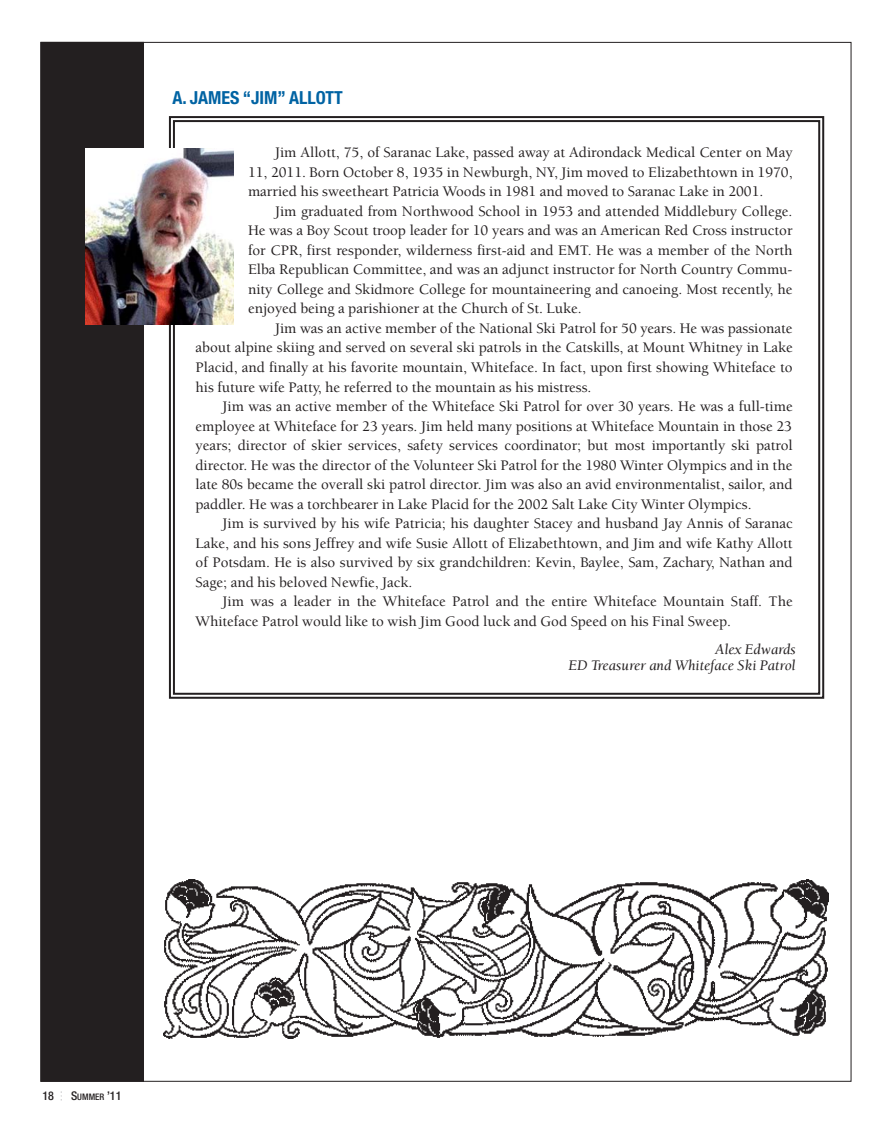
<style>
.page{position:relative;width:890px;height:1138px;background:#fff}
.page>*{position:absolute;margin:0;border:0;box-sizing:border-box;transform-origin:0 0}
.t1{font:700 condensed 18px "Helvetica Neue";color:#0063a3}
.t2{font:500 15px/19.5px "Berkeley";color:#231f20;text-align:justify}
.t3{font:italic 15px/16.5px "Berkeley";color:#231f20;text-align:right}
.t4{font:500 condensed 12px "Helvetica Neue";color:#231f20}
.t5{font:500 condensed 9px "Helvetica Neue";color:#231f20}
.s1{font-size:12px}
</style>
<div class="page">
<svg style="left:168px;top:116px;width:656px;height:583px"></svg>
<div style="left:41px;top:43px;width:102px;height:1038px;background:#231f20"></div>
<div style="left:40px;top:42px;width:104px;height:1040px;border:1px solid #231f20"></div>
<img style="left:85px;top:149px;width:148px;height:175px">
<img style="left:163px;top:880px;width:665px;height:158px">
<p class="t1" style="left:172px;top:86px;width:172px">A. JAMES “JIM” ALLOTT</p>
<p class="t2" style="left:248px;top:143px;width:545px;text-indent:27px">Jim Allott, 75, of Saranac Lake, passed away at Adirondack Medical Center on May 11, 2011. Born October 8, 1935 in Newburgh, NY, Jim moved to Elizabethtown in 1970, married his sweetheart Patricia Woods in 1981 and moved to Saranac Lake in 2001.</p>
<p class="t2" style="left:248px;top:202px;width:545px;text-indent:27px">Jim graduated from Northwood School in 1953 and attended Middlebury College.<br>He was a Boy Scout troop leader for 10 years and was an American Red Cross instructor for CPR, first responder, wilderness first-aid and EMT. He was a member of the North Elba Republican Committee, and was an adjunct instructor for North Country Commu&shy;nity College and Skidmore College for mountaineering and canoeing. Most recently, he enjoyed being a parishioner at the Church of St. Luke.</p>
<p class="t2" style="left:195px;top:319px;width:598px;text-indent:79px">Jim was an active member of the National Ski Patrol for 50 years. He was passionate about alpine skiing and served on several ski patrols in the Catskills, at Mount Whitney in Lake Placid, and finally at his favorite mountain, Whiteface. In fact, upon first showing Whiteface to his future wife Patty, he referred to the mountain as his mistress.</p>
<p class="t2" style="left:195px;top:397px;width:598px;text-indent:27px">Jim was an active member of the Whiteface Ski Patrol for over 30 years. He was a full-time employee at Whiteface for 23 years. Jim held many positions at Whiteface Mountain in those 23 years; director of skier services, safety services coordinator; but most importantly ski patrol director. He was the director of the Volunteer Ski Patrol for the 1980 Winter Olympics and in the late 80s became the overall ski patrol director. Jim was also an avid environmentalist, sailor, and paddler. He was a torchbearer in Lake Placid for the 2002 Salt Lake City Winter Olympics.</p>
<p class="t2" style="left:195px;top:514px;width:598px;text-indent:27px">Jim is survived by his wife Patricia; his daughter Stacey and husband Jay Annis of Saranac Lake, and his sons Jeffrey and wife Susie Allott of Elizabethtown, and Jim and wife Kathy Allott of Potsdam. He is also survived by six grandchildren: Kevin, Baylee, Sam, Zachary, Nathan and Sage; and his beloved Newfie, Jack.</p>
<p class="t2" style="left:195px;top:592px;width:598px;text-indent:27px">Jim was a leader in the Whiteface Patrol and the entire Whiteface Mountain Staff. The<br>Whiteface Patrol would like to wish Jim Good luck and God Speed on his Final Sweep.</p>
<p class="t3" style="left:568px;top:641px;width:229px">Alex Edwards<br>ED Treasurer and Whiteface Ski Patrol</p>
<p class="t4" style="left:42px;top:1089px;width:13px">18</p>
<p class="t5" style="left:71px;top:1092px;width:52px"><span class="s1">S</span>UMMER <span class="s1">’11</span></p>
</div>
